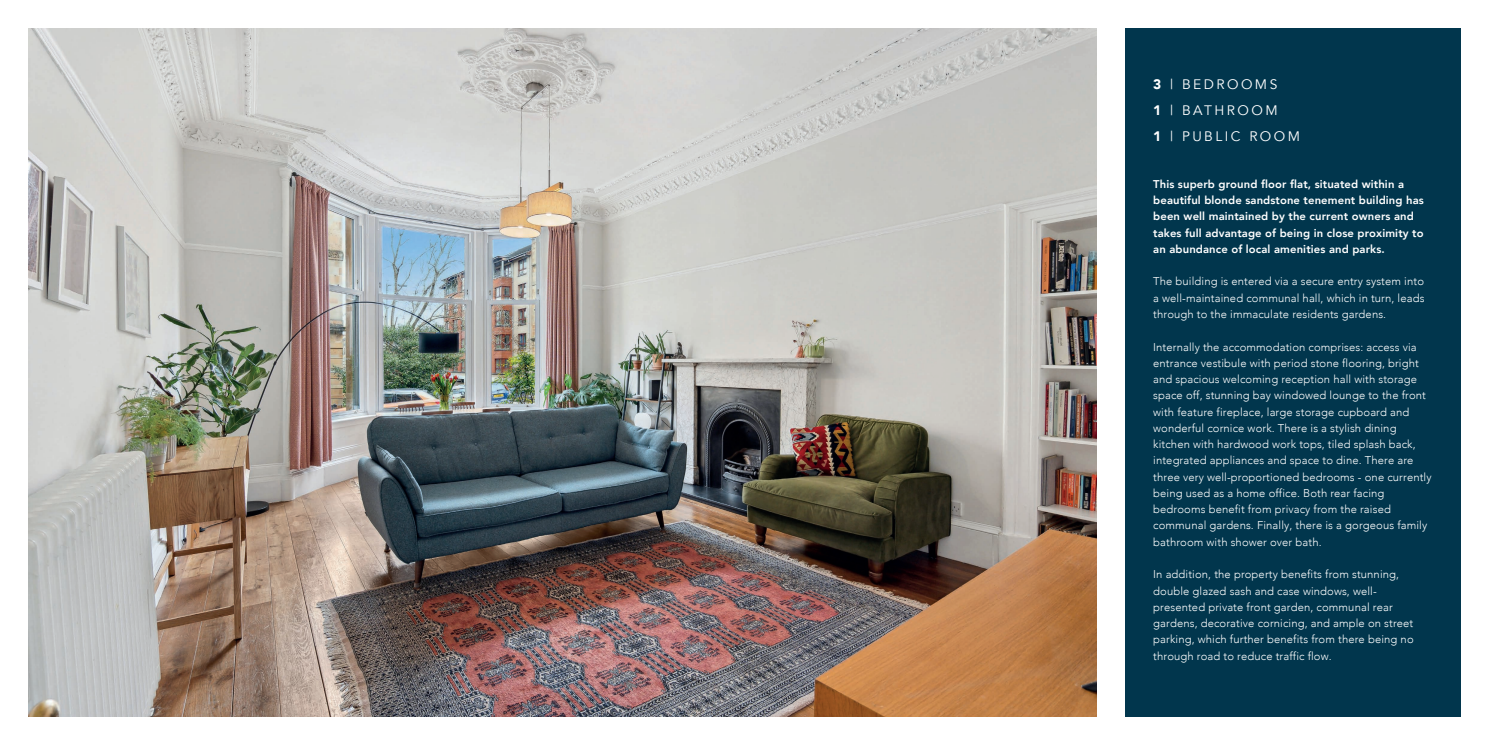
<style>
.page{position:relative;width:1489px;height:745px;background:#fff}
.page>*{position:absolute;margin:0;border:0;box-sizing:border-box;transform-origin:0 0}
.t1{font:13.75px/26.2px "Avenir";letter-spacing:.18em;color:#fff}
.t2{font:300 11.25px/16.2px "Avenir";letter-spacing:.01em;color:#fff}
.t3{font:800 11.25px/16.2px "Avenir";letter-spacing:.01em;color:#fff}
.s1{font-weight:900}
</style>
<div class="page">
<div style="left:28px;top:28px;width:1432px;height:688px;background:#01364d"></div>
<div style="left:1096px;top:0;width:28px;height:744px;background:#fff"></div>
<img style="left:28px;top:28px;width:1068px;height:688px">
<p class="t1" style="left:1153px;top:71px;width:148px"><span class="s1">3</span> | BEDROOMS<br><span class="s1">1</span> | BATHROOM<br><span class="s1">1</span> | PUBLIC ROOM</p>
<p class="t3" style="left:1153px;top:176px;width:272px">This superb ground floor flat, situated within a beautiful blonde sandstone tenement building has been well maintained by the current owners and takes full advantage of being in close proximity to an abundance of local amenities and parks.</p>
<p class="t2" style="left:1153px;top:273px;width:273px;text-align:justify">The building is entered via a secure entry system into a well-maintained communal hall, which in turn, leads through to the immaculate residents gardens.</p>
<p class="t2" style="left:1153px;top:338px;width:280px">Internally the accommodation comprises: access via entrance vestibule with period stone flooring, bright and spacious welcoming reception hall with storage space off, stunning bay windowed lounge to the front with feature fireplace, large storage cupboard and wonderful cornice work. There is a stylish dining kitchen with hardwood work tops, tiled splash back, integrated appliances and space to dine. There are three very well-proportioned bedrooms - one currently being used as a home office. Both rear facing bedrooms benefit from privacy from the raised communal gardens. Finally, there is a gorgeous family bathroom with shower over bath.</p>
<p class="t2" style="left:1153px;top:566px;width:262px">In addition, the property benefits from stunning, double glazed sash and case windows, well&shy;presented private front garden, communal rear gardens, decorative cornicing, and ample on street parking, which further benefits from there being no through road to reduce traffic flow.</p>
</div>
